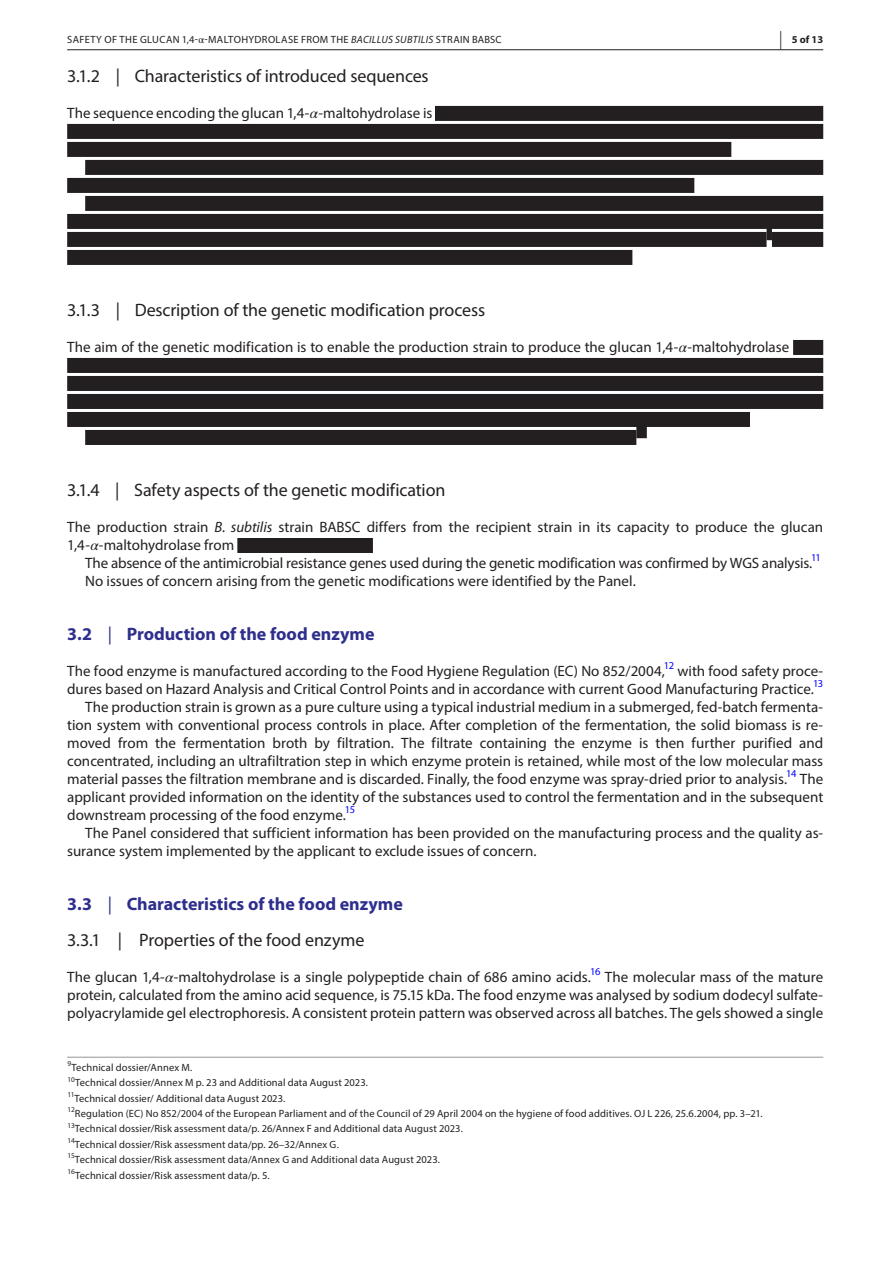
<style>
.page{position:relative;width:893px;height:1263px;background:#fff}
.page>*{position:absolute;margin:0;border:0;box-sizing:border-box;transform-origin:0 0}
.t1{font:18px "Myriad Pro";letter-spacing:-.005em;color:#231f20}
.t2{font:700 18px/36px "Myriad Pro";color:#2e2e8d}
.t3{font:15px/18px "Myriad Pro";color:#231f20}
.t4{font:10.5px/15.3px "Myriad Pro";letter-spacing:.01em;color:#231f20}
.t5{font:10.5px "Myriad Pro";letter-spacing:.035em;color:#231f20}
.t6{font:10.5px "Myriad Pro";letter-spacing:-.05em;color:#00f}
.t7{font:700 10.5px "Myriad Pro";color:#231f20}
.t8{font:7.35px "Myriad Pro";color:#231f20}
.s1{font-family:"STIX"}
.s2{font-style:italic}
.s3{font-size:18.6px}
.s4{font-family:"STIX";font-style:italic}
.s5{font-weight:400}
.s6{font-weight:400;color:#231f20}
</style>
<div class="page">
<hr style="left:67px;top:49px;width:756px;height:1px;background:#231f20">
<div style="left:435px;top:106px;width:388px;height:15px;background:#231f20"></div>
<div style="left:67px;top:124px;width:756px;height:15px;background:#231f20"></div>
<div style="left:67px;top:142px;width:664px;height:15px;background:#231f20"></div>
<div style="left:85px;top:160px;width:738px;height:15px;background:#231f20"></div>
<div style="left:67px;top:178px;width:627px;height:15px;background:#231f20"></div>
<div style="left:85px;top:196px;width:738px;height:15px;background:#231f20"></div>
<div style="left:67px;top:214px;width:756px;height:15px;background:#231f20"></div>
<div style="left:67px;top:232px;width:700px;height:15px;background:#231f20"></div>
<div style="left:767px;top:225px;width:5px;height:15px;background:#231f20"></div>
<div style="left:772px;top:232px;width:51px;height:15px;background:#231f20"></div>
<div style="left:67px;top:250px;width:565px;height:15px;background:#231f20"></div>
<div style="left:793px;top:340px;width:30px;height:15px;background:#231f20"></div>
<div style="left:67px;top:358px;width:756px;height:15px;background:#231f20"></div>
<div style="left:67px;top:376px;width:756px;height:15px;background:#231f20"></div>
<div style="left:67px;top:394px;width:756px;height:15px;background:#231f20"></div>
<div style="left:67px;top:412px;width:683px;height:15px;background:#231f20"></div>
<div style="left:85px;top:430px;width:551px;height:15px;background:#231f20"></div>
<div style="left:636px;top:423px;width:11px;height:15px;background:#231f20"></div>
<div style="left:237px;top:538px;width:136px;height:15px;background:#231f20"></div>
<hr style="left:67px;top:1057px;width:756px;height:1px;background:#939598">
<p class="t5" style="left:67px;top:33px;width:436px">SAFETY OF THE GLUCAN 1,4-<span class="s1">α</span>-MALTOHYDROLASE FROM THE <span class="s2">BACILLUS SUBTILIS</span> STRAIN BABSC</p>
<p class="t7" style="left:780px;top:32px;width:45px"><span class="s3">|</span> 5 of 13</p>
<p class="t1" style="left:67px;top:65px;width:363px">3.1.2 | Characteristics of introduced sequences</p>
<p class="t3" style="left:67px;top:104px;width:367px">The sequence encoding the glucan 1,4-<span class="s4">α</span>-maltohydrolase is</p>
<p class="t1" style="left:67px;top:299px;width:419px">3.1.3 | Description of the genetic modification process</p>
<p class="t3" style="left:67px;top:338px;width:724px">The aim of the genetic modification is to enable the production strain to produce the glucan 1,4-<span class="s4">α</span>-maltohydrolase</p>
<p class="t1" style="left:67px;top:479px;width:380px">3.1.4 | Safety aspects of the genetic modification</p>
<p class="t3" style="left:67px;top:518px;width:757px">The production strain <span class="s2">B. subtilis</span> strain BABSC differs from the recipient strain in its capacity to produce the glucan<br>1,4-<span class="s4">α</span>-maltohydrolase from</p>
<p class="t3" style="left:85px;top:554px;width:729px">The absence of the antimicrobial resistance genes used during the genetic modification was confirmed by WGS analysis.</p>
<p class="t6" style="left:811px;top:551px;width:11px">11</p>
<p class="t3" style="left:85px;top:572px;width:552px">No issues of concern arising from the genetic modifications were identified by the Panel.</p>
<p class="t2" style="left:67px;top:615px;width:309px">3.2 <span class="s5">|</span> Production of the food enzyme</p>
<p class="t3" style="left:67px;top:662px;width:599px">The food enzyme is manufactured according to the Food Hygiene Regulation (EC) No 852/2004,</p>
<p class="t6" style="left:664px;top:659px;width:12px">12</p>
<p class="t3" style="left:67px;top:662px;width:758px;text-indent:610px">with food safety proce&shy;dures based on Hazard Analysis and Critical Control Points and in accordance with current Good Manufacturing Practice.</p>
<p class="t6" style="left:813px;top:677px;width:12px">13</p>
<p class="t3" style="left:67px;top:698px;width:758px;text-align:justify;text-indent:18px">The production strain is grown as a pure culture using a typical industrial medium in a submerged, fed-batch fermenta&shy;tion system with conventional process controls in place. After completion of the fermentation, the solid biomass is re&shy;moved from the fermentation broth by filtration. The filtrate containing the enzyme is then further purified and concentrated, including an ultrafiltration step in which enzyme protein is retained, while most of the low molecular mass material passes the filtration membrane and is discarded. Finally, the food enzyme was spray-dried prior to analysis.</p>
<p class="t6" style="left:786px;top:767px;width:12px">14</p>
<p class="t3" style="left:67px;top:770px;width:758px;text-align:justify;text-indent:733px">The applicant provided information on the identity of the substances used to control the fermentation and in the subsequent downstream processing of the food enzyme.</p>
<p class="t6" style="left:345px;top:803px;width:12px">15</p>
<p class="t3" style="left:67px;top:824px;width:757px;text-indent:18px">The Panel considered that sufficient information has been provided on the manufacturing process and the quality as&shy;surance system implemented by the applicant to exclude issues of concern.</p>
<p class="t2" style="left:67px;top:885px;width:337px">3.3 <span class="s5">|</span> Characteristics of the food enzyme<br><span class="s6">3.3.1 | Properties of the food enzyme</span></p>
<p class="t3" style="left:67px;top:968px;width:525px">The glucan 1,4-<span class="s4">α</span>-maltohydrolase is a single polypeptide chain of 686 amino acids.</p>
<p class="t6" style="left:590px;top:965px;width:12px">16</p>
<p class="t3" style="left:67px;top:968px;width:758px;text-align:justify;text-indent:538px">The molecular mass of the mature protein, calculated from the amino acid sequence, is 75.15 kDa. The food enzyme was analysed by sodium dodecyl sulfate&shy;polyacrylamide gel electrophoresis. A consistent protein pattern was observed across all batches. The gels showed a single</p>
<p class="t8" style="left:68px;top:1059px;width:5px">9</p>
<p class="t4" style="left:68px;top:1060px;width:697px;text-indent:4px">Technical dossier/Annex M.<br><sup>10</sup>Technical dossier/Annex M p. 23 and Additional data August 2023.<br><sup>11</sup>Technical dossier/ Additional data August 2023.<br><sup>12</sup>Regulation (EC) No 852/2004 of the European Parliament and of the Council of 29 April 2004 on the hygiene of food additives. OJ L 226, 25.6.2004, pp. 3–21.<br><sup>13</sup>Technical dossier/Risk assessment data/p. 26/Annex F and Additional data August 2023.<br><sup>14</sup>Technical dossier/Risk assessment data/pp. 26–32/Annex G.<br><sup>15</sup>Technical dossier/Risk assessment data/Annex G and Additional data August 2023.</p>
<p class="t8" style="left:68px;top:1167px;width:9px">16</p>
<p class="t4" style="left:75px;top:1167px;width:196px">Technical dossier/Risk assessment data/p. 5.</p>
</div>
